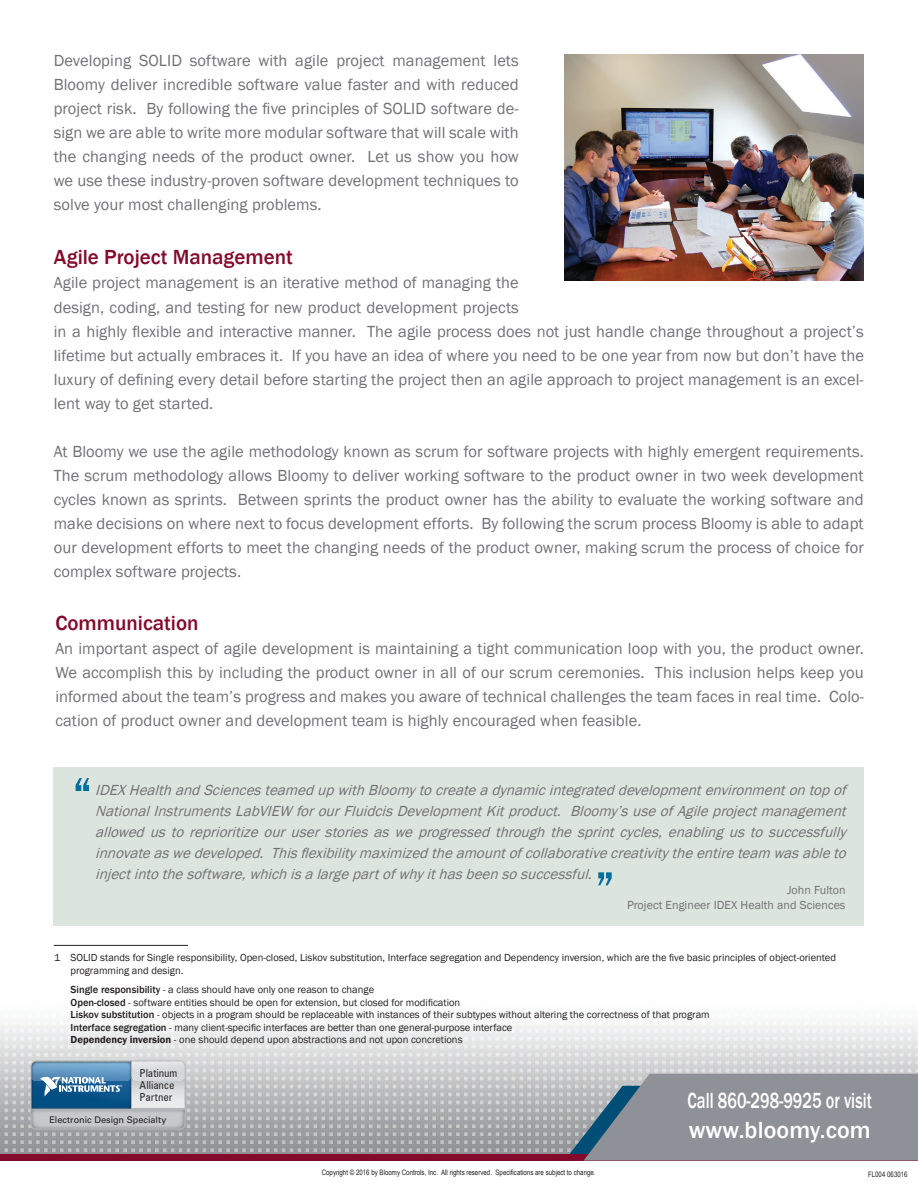
<style>
.page{position:relative;width:918px;height:1188px;background:#fff}
.page>*{position:absolute;margin:0;border:0;box-sizing:border-box;transform-origin:0 0}
.t1{font:500 54px "Franklin Gothic";color:#006e9f}
.t2{font:500 24px "Franklin Gothic";letter-spacing:.005em;color:#fff}
.t3{font:500 22.5px "Franklin Gothic";letter-spacing:.005em;color:#fff;scale:.72 1}
.t4{font:500 21px "Franklin Gothic";color:#830a2b}
.t5{font:16.5px/24px "Franklin Gothic";letter-spacing:.005em;color:#717074;text-align:justify}
.t6{font:italic 15px/21px "Franklin Gothic";color:#717074;text-align:justify}
.t7{font:12px "Franklin Gothic";letter-spacing:.005em;color:#717074}
.t8{font:condensed 10.95px/12px "Univers LT Std";letter-spacing:-.01em;color:#231f20}
.t9{font:10.5px/12.6px "Franklin Gothic";color:#231f20}
.t10{font:9.15px "Univers LT Std";letter-spacing:-.005em;color:#231f20}
.t11{font:7.5px "Arial Narrow";color:#231f20}
.s1{font-weight:500}
.s2{font-weight:600}
</style>
<div class="page">
<img style="left:0;top:1021px;width:918px;height:133px">
<div style="left:0;top:1154px;width:918px;height:6px;background:#830a2b"></div>
<svg style="left:555px;top:1074px;width:363px;height:87px;background:#8d9198"></svg>
<svg style="left:30px;top:1060px;width:156px;height:70px;background:#92abbe"></svg>
<hr style="left:131px;top:1109px;width:54px;height:1px;background:#b4b5b8">
<img style="left:565px;top:54px;width:299px;height:227px">
<hr style="left:54px;top:945px;width:134px;height:1px;background:#231f20">
<div style="left:54px;top:767px;width:810px;height:159px;background:#dce5dd"></div>
<p class="t5" style="left:54px;top:48px;width:467px">Developing SOLID software with agile project management lets Bloomy deliver incredible software value faster and with reduced project risk. By following the five principles of SOLID software de&shy;sign we are able to write more modular software that will scale with the changing needs of the product owner. Let us show you how we use these industry-proven software development techniques to solve your most challenging problems.</p>
<p class="t4" style="left:54px;top:245px;width:241px">Agile Project Management</p>
<p class="t5" style="left:54px;top:271px;width:812px;text-align:left">Agile project management is an iterative method of managing the<br>design, coding, and testing for new product development projects<br>in a highly flexible and interactive manner. The agile process does not just handle change throughout a project’s lifetime but actually embraces it. If you have an idea of where you need to be one year from now but don’t have the luxury of defining every detail before starting the project then an agile approach to project management is an excel&shy;lent way to get started.</p>
<p class="t5" style="left:54px;top:439px;width:812px">At Bloomy we use the agile methodology known as scrum for software projects with highly emergent requirements.<br>The scrum methodology allows Bloomy to deliver working software to the product owner in two week development cycles known as sprints. Between sprints the product owner has the ability to evaluate the working software and make decisions on where next to focus development efforts. By following the scrum process Bloomy is able to adapt our development efforts to meet the changing needs of the product owner, making scrum the process of choice for complex software projects.</p>
<p class="t4" style="left:55px;top:610px;width:145px">Communication</p>
<p class="t5" style="left:55px;top:637px;width:810px">An important aspect of agile development is maintaining a tight communication loop with you, the product owner.<br>We accomplish this by including the product owner in all of our scrum ceremonies. This inclusion helps keep you informed about the team’s progress and makes you aware of technical challenges the team faces in real time. Colo&shy;cation of product owner and development team is highly encouraged when feasible.</p>
<h1 class="t1" style="left:72px;top:763px;width:22px">“</h1>
<p class="t6" style="left:95px;top:780px;width:757px">IDEXHealthandSciencesteamedupwithBloomytocreateadynamicintegrateddevelopmentenvironmentontopof NationalInstrumentsLabVIEW forourFluidcisDevelopmentKitproduct. Bloomy’suseofAgileprojectmanagement allowedustoreprioritizeouruserstoriesasweprogressedthroughthesprintcycles,enablingustosuccessfully innovateaswedeveloped. Thisflexibilitymaximizedtheamountofcollaborativecreativitytheentireteam wasableto injectintothesoftware,whichisalargepartofwhyithasbeensosuccessful.</p>
<p class="t7" style="left:787px;top:883px;width:60px">John Fulton</p>
<h1 class="t1" style="left:595px;top:857px;width:22px">”</h1>
<p class="t7" style="left:627px;top:898px;width:220px">Project Engineer IDEX Health and Sciences</p>
<p class="t9" style="left:70px;top:952px;width:767px;text-indent:-16px">1 SOLID stands for Single responsibility, Open-closed, Liskov substitution, Interface segregation and Dependency inversion, which are the five basic principles of object-oriented programming and design.</p>
<p class="t9" style="left:71px;top:983px;width:641px"><span class="s1">Single responsibility</span> - a class should have only one reason to change<br><span class="s1">Open-closed</span> - software entities should be open for extension, but closed for modification<br><span class="s1">Liskov substitution</span> - objects in a program should be replaceable with instances of their subtypes without altering the correctness of that program <span class="s1">Interface segregation</span> - many client-specific interfaces are better than one general-purpose interface<br><span class="s2">Dependency inversion</span> - one should depend upon abstractions and not upon concretions</p>
<p class="t8" style="left:140px;top:1067px;width:39px">Platinum<br>Alliance<br>Partner</p>
<p class="t10" style="left:50px;top:1114px;width:118px">Electronic Design Specialty</p>
<h3 class="t3" style="left:687px;top:1086px;width:258px">Call 860-298-9925 or visit</h3>
<h2 class="t2" style="left:689px;top:1115px;width:183px">www.bloomy.com</h2>
<p class="t11" style="left:322px;top:1167px;width:275px">Copyright © 2016 by Bloomy Controls, Inc. All rights reserved. Specifications are subject to change.</p>
<p class="t11" style="left:868px;top:1169px;width:41px">FL004 063016</p>
</div>
